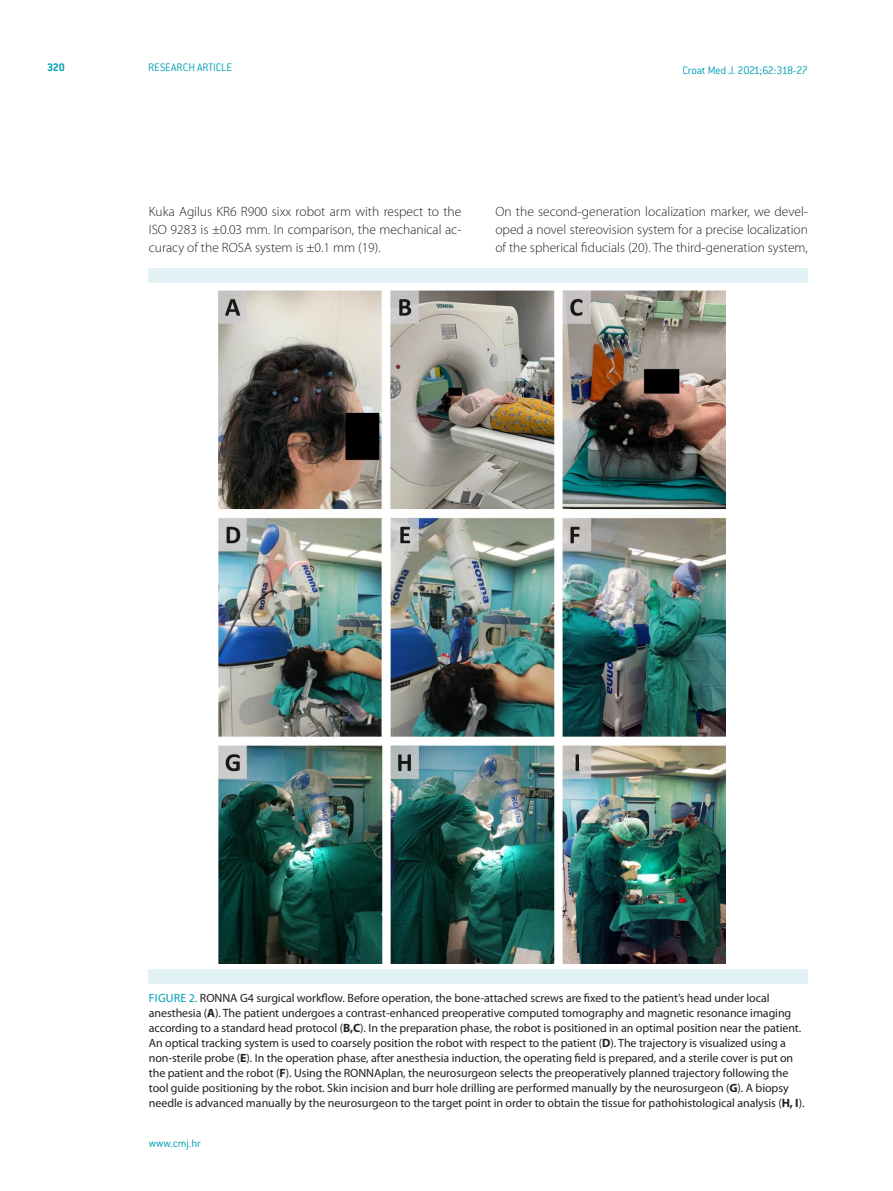
<style>
.page{position:relative;width:893px;height:1191px;background:#fff}
.page>*{position:absolute;margin:0;border:0;box-sizing:border-box;transform-origin:0 0}
.CMJ_-__body{font:300 13.5px/18px "Myriad Pro";color:#231f20;text-align:justify}
.CMJ_-_table_title_he{font:12px/15px "Myriad Pro";letter-spacing:-.005em;color:#231f20}
.H_desni_-_ref{font:300 12px "ITC Conduit LTCE";letter-spacing:-.03em;color:#009fb4}
.H_lijevi_-_pubtype{font:300 12px "ITC Conduit LTCE";color:#009fb4}
.www_cmj_hr_na_master{font:300 12px "ITC Conduit LTCE";color:#009fb4}
.paginacija_lijevo{font:700 12px "ITC Conduit LTCE";color:#009fb4}
.s1{color:#009fb4}
.s2{font-weight:700}
</style>
<div class="page">
<img style="left:218px;top:290px;width:507px;height:673px">
<div style="left:149px;top:968px;width:659px;height:15px;background:#e2f2f5"></div>
<div style="left:149px;top:268px;width:659px;height:15px;background:#e2f2f5"></div>
<p class="paginacija_lijevo" style="left:47px;top:60px;width:19px">320</p>
<p class="H_lijevi_-_pubtype" style="left:148px;top:61px;width:86px">RESEARCH ARTICLE</p>
<p class="H_desni_-_ref" style="left:682px;top:63px;width:127px">Croat Med J. 2021;62:318-27</p>
<p class="CMJ_-__body" style="left:149px;top:202px;width:314px">Kuka Agilus KR6 R900 sixx robot arm with respect to the ISO 9283 is ±0.03 mm. In comparison, the mechanical ac&shy;curacy of the ROSA system is ±0.1 mm (19).</p>
<p class="CMJ_-__body" style="left:495px;top:202px;width:314px">On the second-generation localization marker, we devel&shy;oped a novel stereovision system for a precise localization of the spherical fiducials (20). The third-generation system,</p>
<p class="CMJ_-_table_title_he" style="left:149px;top:990px;width:657px"><span class="s1">Figure 2.</span> RONNA G4 surgical workflow. Before operation, the bone-attached screws are fixed to the patient’s head under local anesthesia (<span class="s2">A</span>). The patient undergoes a contrast-enhanced preoperative computed tomography and magnetic resonance imaging according to a standard head protocol (<span class="s2">B,C</span>). I n the preparation phase, the robot is positioned in an optimal position near the patient.<br>An optical tracking system is used to coarsely position the robot with respect to the patient (<span class="s2">D</span>). The trajectory is visualized using a non-sterile probe (<span class="s2">E</span>). I n the operation phase, after anesthesia induction, the operating field is prepared, and a sterile cover is put on the patient and the robot (<span class="s2">F</span>). Using the RONNAplan, the neurosurgeon selects the preoperatively planned trajectory following the tool guide positioning by the robot. Skin incision and burr hole drilling are performed manually by the neurosurgeon (<span class="s2">G</span>). A biopsy needle is advanced manually by the neurosurgeon to the target point in order to obtain the tissue for pathohistological analysis (<span class="s2">H, I</span>).</p>
<p class="www_cmj_hr_na_master" style="left:149px;top:1136px;width:54px">www.cmj.hr</p>
</div>
